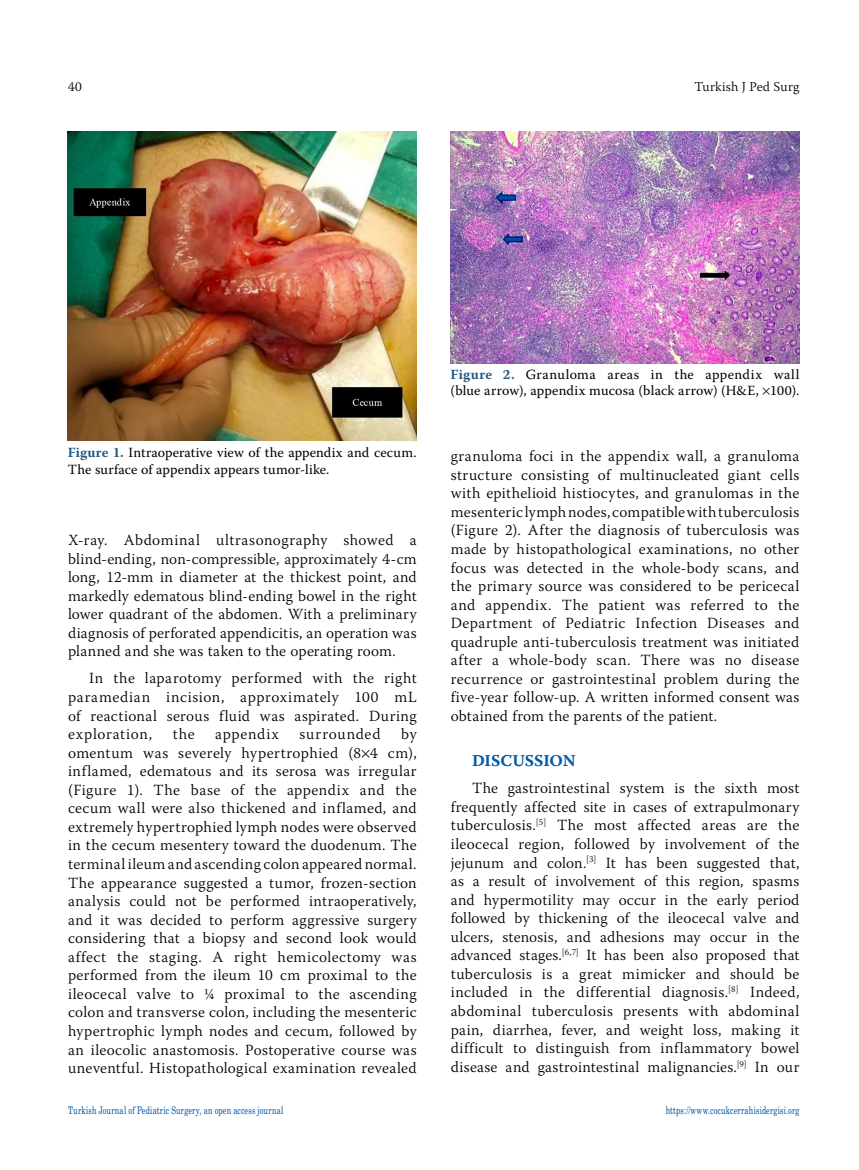
<style>
.page{position:relative;width:859px;height:1170px;background:#fff}
.page>*{position:absolute;margin:0;border:0;box-sizing:border-box;transform-origin:0 0}
.t1{font:16.5px "Warnock Pro Bold Capt";letter-spacing:-.005em;color:#005baa}
.t2{font:300 15.45px/18.6px "Warnock Pro";letter-spacing:.025em;color:#000;text-align:justify}
.t3{font:300 15.45px "Warnock Pro";letter-spacing:.05em;color:#000}
.t4{font:300 15.45px "Warnock Pro";letter-spacing:.045em;color:#000}
.t5{font:13.95px/16.8px "Warnock Pro";letter-spacing:.015em;color:#000}
.t6{font:300 13.5px "Warnock Pro";letter-spacing:.01em;color:#000}
.t7{font:10.5px "Madison Tr";letter-spacing:.015em;color:#005baa}
.s1{font-weight:700;color:#255982}
</style>
<div class="page">
<img style="left:68px;top:132px;width:349px;height:308px">
<img style="left:451px;top:132px;width:348px;height:232px">
<p class="t6" style="left:68px;top:78px;width:15px">40</p>
<p class="t6" style="left:695px;top:78px;width:106px">Turkish J Ped Surg</p>
<p class="t5" style="left:68px;top:443px;width:350px"><span class="s1">Figure 1.</span> Intraoperative view of the appendix and cecum.<br>The surface of appendix appears tumor-like.</p>
<p class="t2" style="left:68px;top:530px;width:350px">X-ray. Abdominal ultrasonography showed a blind-ending, non-compressible, approximately 4-cm long, 12-mm in diameter at the thickest point, and markedly edematous blind-ending bowel in the right lower quadrant of the abdomen. With a preliminary diagnosis of perforated appendicitis, an operation was planned and she was taken to the operating room.</p>
<p class="t2" style="left:68px;top:668px;width:350px;text-indent:21px">In the laparotomy performed with the right paramedian incision, approximately 100 mL of reactional serous fluid was aspirated. During exploration,</p>
<p class="t2" style="left:68px;top:724px;width:350px;text-indent:333px">by omentum was severely hypertrophied (8 4 cm), inflamed, edematous and its serosa was irregular (Figure 1). The base of the appendix and the cecum wall were also thickened and inflamed, and extremely hypertrophied lymph nodes were observed in the cecum mesentery toward the duodenum. The terminal ileum and ascending colon appeared normal.<br>The appearance suggested a tumor, frozen-section analysis could not be performed intraoperatively, and it was decided to perform aggressive surgery considering that a biopsy and second look would affect the staging. A right hemicolectomy was performed from the ileum 10 cm proximal to the ileocecal valve to ¼ proximal to the ascending colon and transverse colon, including the mesenteric hypertrophic lymph nodes and cecum, followed by an ileocolic anastomosis. Postoperative course was uneventful. Histopathological examination revealed</p>
<p class="t2" style="left:173px;top:724px;width:23px">the</p>
<p class="t4" style="left:215px;top:724px;width:65px">appendix</p>
<p class="t3" style="left:300px;top:724px;width:82px">surrounded</p>
<p class="t5" style="left:451px;top:365px;width:350px"><span class="s1">Figure 2.</span> Granuloma areas in the appendix wall (blue arrow), appendix mucosa (black arrow) (H&amp;E, 100).</p>
<p class="t2" style="left:451px;top:446px;width:350px">granuloma foci in the appendix wall, a granuloma structure consisting of multinucleated giant cells with epithelioid histiocytes, and granulomas in the mesenteric lymph nodes, compatible with tuberculosis (Figure 2). After the diagnosis of tuberculosis was made by histopathological examinations, no other focus was detected in the whole-body scans, and the primary source was considered to be pericecal and appendix. The patient was referred to the Department of Pediatric Infection Diseases and quadruple anti-tuberculosis treatment was initiated after a whole-body scan. There was no disease recurrence or gastrointestinal problem during the five-year follow-up. A written informed consent was obtained from the parents of the patient.</p>
<p class="t1" style="left:472px;top:751px;width:105px">DISCUSSION</p>
<p class="t2" style="left:451px;top:778px;width:350px;text-indent:21px">The gastrointestinal system is the sixth most frequently affected site in cases of extrapulmonary tuberculosis.<sup>[5]</sup> The most affected areas are the ileocecal region, followed by involvement of the jejunum and colon.<sup>[3]</sup> It has been suggested that, as a result of involvement of this region, spasms and hypermotility may occur in the early period followed by thickening of the ileocecal valve and ulcers, stenosis, and adhesions may occur in the advanced stages.<sup>[6,7]</sup> It has been also proposed that tuberculosis is a great mimicker and should be included in the differential diagnosis.<sup>[8]</sup> Indeed, abdominal tuberculosis presents with abdominal pain, diarrhea, fever, and weight loss, making it difficult to distinguish from inflammatory bowel disease and gastrointestinal malignancies.<sup>[9]</sup> In our</p>
<p class="t7" style="left:68px;top:1103px;width:217px">Turkish Journal of Pediatric Surgery, an open access journal</p>
<p class="t7" style="left:666px;top:1103px;width:135px">https://www.cocukcerrahisidergisi.org</p>
</div>
